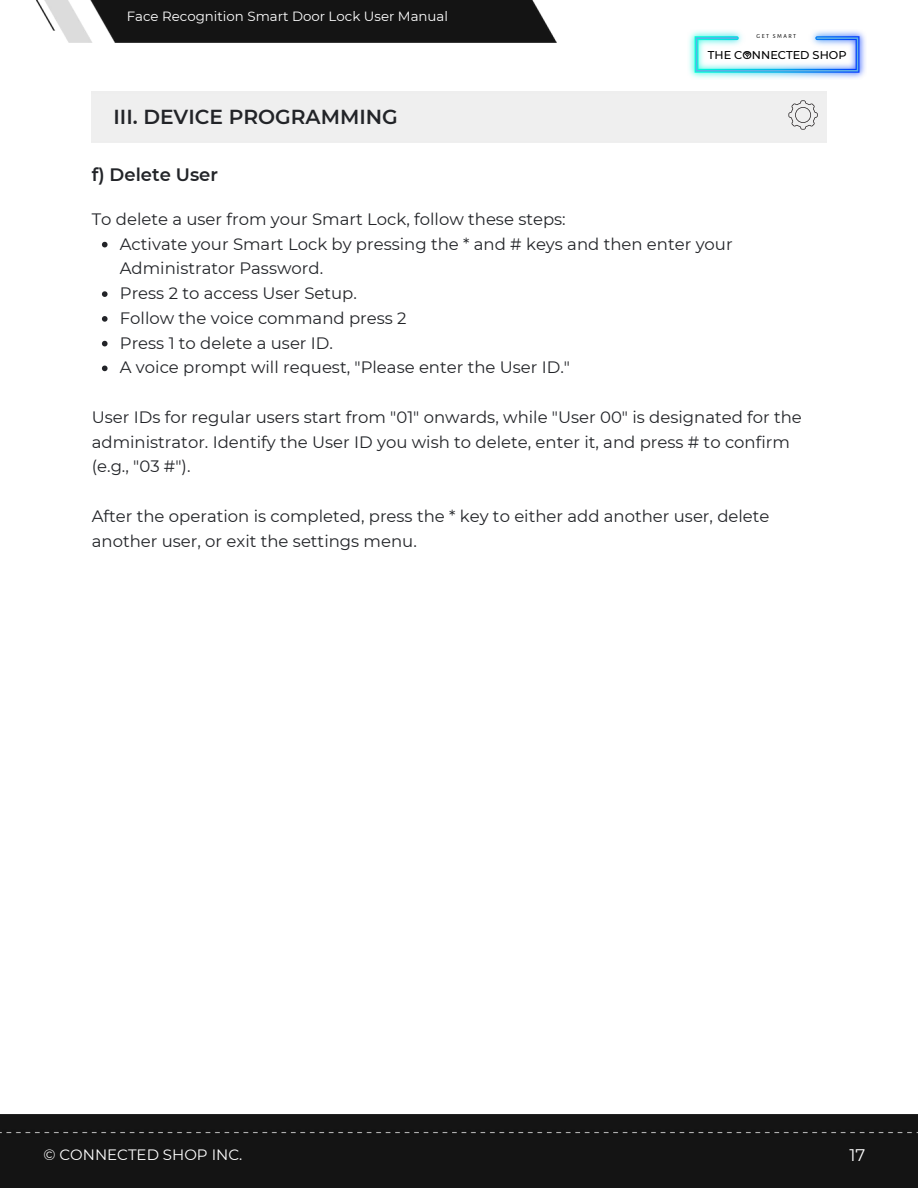
<style>
.page{position:relative;width:918px;height:1188px;background:#fff}
.page>*{position:absolute;margin:0;border:0;box-sizing:border-box;transform-origin:0 0}
.t1{font:600 20.25px "Montserrat";color:#222428}
.t2{font:600 18px "Montserrat";color:#222428}
.t3{font:16.8px "Montserrat";color:#fff}
.t4{font:16.5px/24.8px "Montserrat";color:#222428}
.t5{font:15px "Montserrat";color:#fff}
.t6{font:13.35px "Montserrat";color:#fff}
.t7{font:500 11.25px "Montserrat";color:#000}
.t8{font:6px "Alegreya Sans SC";letter-spacing:.24em;color:#000}
</style>
<div class="page">
<div style="left:0;top:1114px;width:918px;height:74px;background:#141414"></div>
<svg style="left:102px;top:242px;width:6px;height:5px"></svg>
<svg style="left:102px;top:291px;width:6px;height:6px"></svg>
<svg style="left:102px;top:316px;width:6px;height:6px"></svg>
<svg style="left:102px;top:341px;width:6px;height:5px"></svg>
<svg style="left:102px;top:366px;width:6px;height:5px"></svg>
<img style="left:689px;top:31px;width:177px;height:48px">
<svg style="left:695px;top:36px;width:164px;height:37px"></svg>
<svg style="left:788px;top:100px;width:30px;height:30px"></svg>
<img style="left:36px;top:0;width:520px;height:42px">
<p class="t6" style="left:127px;top:8px;width:323px">Face Recognition Smart Door Lock User Manual</p>
<p class="t1" style="left:114px;top:104px;width:286px">III. DEVICE PROGRAMMING</p>
<p class="t8" style="left:757px;top:33px;width:41px">GET SMART</p>
<p class="t7" style="left:708px;top:48px;width:140px">THE CONNECTED SHOP</p>
<p class="t2" style="left:92px;top:163px;width:128px">f) Delete User</p>
<p class="t4" style="left:120px;top:207px;width:614px;text-indent:-28px">To delete a user from your Smart Lock, follow these steps:<br>Activate your Smart Lock by pressing the * and # keys and then enter your Administrator Password.<br>Press 2 to access User Setup.<br>Follow the voice command press 2<br>Press 1 to delete a user ID.<br>A voice prompt will request, "Please enter the User ID."</p>
<p class="t4" style="left:92px;top:405px;width:712px">User IDs for regular users start from "01" onwards, while "User 00" is designated for the administrator. Identify the User ID you wish to delete, enter it, and press # to confirm (e.g., "03 #").</p>
<p class="t4" style="left:92px;top:504px;width:679px">After the operation is completed, press the * key to either add another user, delete another user, or exit the settings menu.</p>
<p class="t5" style="left:43px;top:1146px;width:200px">© CONNECTED SHOP INC.</p>
<p class="t3" style="left:849px;top:1145px;width:17px">17</p>
</div>
